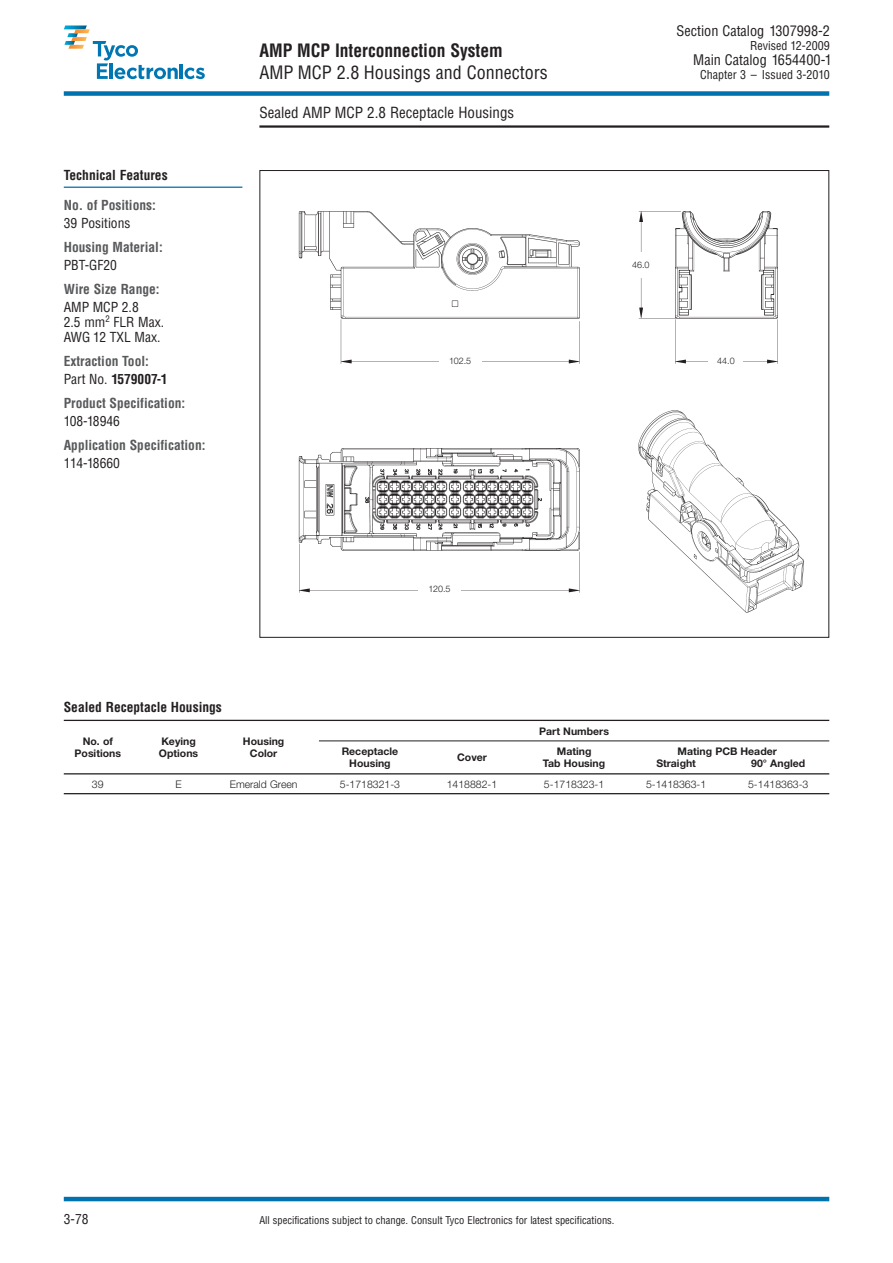
<style>
.page{position:relative;width:893px;height:1263px;background:#fff}
.page>*{position:absolute;margin:0;border:0;box-sizing:border-box;transform-origin:0 0}
.t1{font:condensed 18px "Helvetica";color:#231f20}
.t2{font:700 condensed 18px "Helvetica";color:#231f20}
.t3{font:condensed 15px "Helvetica";color:#231f20}
.t4{font:condensed 14.25px "Helvetica";color:#231f20}
.t5{font:700 condensed 13.5px/18px "Helvetica";color:#58595b}
.t6{font:condensed 13.5px/15px "Helvetica";color:#231f20}
.t7{font:700 condensed 13.5px "Helvetica";color:#231f20}
.t8{font:condensed 12px "Helvetica";color:#231f20}
.t9{font:700 10.5px/12px "Helvetica Neue";color:#231f20;text-align:center}
.t10{font:condensed 10.5px "Helvetica";color:#231f20}
.t11{font:300 10.5px "Helvetica Neue";color:#231f20}
.t12{font:300 9px "Helvetica Neue";color:#231f20}
.s1{font-weight:400;color:#231f20}
.s2{color:#231f20}
.s3{color:#fff}
</style>
<div class="page">
<hr style="left:259px;top:125px;width:570px;height:3px;background:#231f20">
<div style="left:64px;top:91px;width:765px;height:5px;background:#0072ae"></div>
<svg style="left:64px;top:26px;width:141px;height:53px"></svg>
<hr style="left:64px;top:1197px;width:765px;height:4px;background:#0072ae">
<hr style="left:64px;top:187px;width:178px;height:1px;background:#0072ae">
<img style="left:298px;top:211px;width:480px;height:382px">
<div style="left:628px;top:252px;width:26px;height:25px;background:#fff"></div>
<div style="left:439px;top:352px;width:42px;height:17px;background:#fff"></div>
<div style="left:418px;top:581px;width:43px;height:17px;background:#fff"></div>
<div style="left:709px;top:352px;width:34px;height:17px;background:#fff"></div>
<hr style="left:64px;top:793px;width:765px;height:1px;background:#231f20">
<hr style="left:319px;top:740px;width:510px;height:1px;background:#231f20">
<hr style="left:64px;top:720px;width:765px;height:1px;background:#231f20">
<hr style="left:64px;top:773px;width:765px;height:1px;background:#231f20">
<div style="left:595px;top:395px;width:226px;height:234px;background:#fff"></div>
<img style="left:638px;top:410px;width:166px;height:203px">
<p class="t7" style="left:64px;top:170px;width:105px">Technical Features</p>
<p class="t5" style="left:64px;top:197px;width:94px">No. of Positions:</p>
<p class="t6" style="left:64px;top:217px;width:68px">39 Positions</p>
<p class="t5" style="left:64px;top:239px;width:100px">Housing Material:</p>
<p class="t6" style="left:64px;top:258px;width:55px">PBT-GF20</p>
<p class="t5" style="left:64px;top:281px;width:97px">Wire Size Range:</p>
<p class="t6" style="left:64px;top:300px;width:102px">AMP MCP 2.8<br>2.5 mm<sup>2</sup> FLR Max.<br>AWG 12 TXL Max.</p>
<p class="t5" style="left:64px;top:353px;width:105px">Extraction Tool:<br><span class="s1">Part No.</span> <span class="s2">1579007-1</span></p>
<p class="t5" style="left:64px;top:395px;width:123px">Product Specification:</p>
<p class="t6" style="left:64px;top:415px;width:58px">108-18946</p>
<p class="t5" style="left:64px;top:437px;width:143px">Application Specification:</p>
<p class="t6" style="left:64px;top:456px;width:58px">114-18660</p>
<h1 class="t2" style="left:259px;top:43px;width:245px">AMP MCP Interconnection System</h1>
<h1 class="t1" style="left:259px;top:65px;width:290px">AMP MCP 2.8 Housings and Connectors</h1>
<p class="t3" style="left:259px;top:106px;width:256px">Sealed AMP MCP 2.8 Receptacle Housings</p>
<p class="t12" style="left:449px;top:358px;width:24px">102.5</p>
<p class="t12" style="left:429px;top:586px;width:24px">120.5</p>
<p class="t4" style="left:676px;top:26px;width:157px">Section Catalog 1307998-2<span class="s3">.</span></p>
<p class="t8" style="left:750px;top:41px;width:83px">Revised 12-2009<span class="s3">.</span></p>
<p class="t4" style="left:693px;top:55px;width:140px">Main Catalog 1654400-1</p>
<p class="t8" style="left:700px;top:70px;width:133px">Chapter 3 – Issued 3-2010<span class="s3">.</span></p>
<p class="t12" style="left:632px;top:261px;width:19px">46.0</p>
<p class="t12" style="left:717px;top:358px;width:19px">44.0</p>
<p class="t7" style="left:64px;top:702px;width:160px">Sealed Receptacle Housings</p>
<p class="t9" style="left:75px;top:736px;width:48px">No. of<br>Positions</p>
<p class="t9" style="left:159px;top:736px;width:41px;text-align:left">Keying<br>Options</p>
<p class="t9" style="left:243px;top:736px;width:43px">Housing<br>Color</p>
<p class="t11" style="left:92px;top:780px;width:13px">39</p>
<p class="t11" style="left:175px;top:780px;width:8px">E</p>
<p class="t11" style="left:230px;top:780px;width:69px">Emerald Green</p>
<p class="t11" style="left:340px;top:780px;width:62px">5-1718321-3</p>
<p class="t11" style="left:447px;top:780px;width:52px">1418882-1</p>
<p class="t11" style="left:544px;top:780px;width:62px">5-1718323-1</p>
<p class="t11" style="left:646px;top:780px;width:62px">5-1418363-1</p>
<p class="t11" style="left:748px;top:780px;width:62px">5-1418363-3</p>
<p class="t9" style="left:539px;top:726px;width:71px">Part Numbers</p>
<p class="t9" style="left:557px;top:746px;width:36px">Mating</p>
<p class="t9" style="left:677px;top:746px;width:101px">Mating PCB Header</p>
<p class="t9" style="left:342px;top:746px;width:58px">Receptacle</p>
<p class="t9" style="left:457px;top:752px;width:31px">Cover</p>
<p class="t9" style="left:349px;top:758px;width:43px">Housing</p>
<p class="t9" style="left:543px;top:758px;width:64px">Tab Housing</p>
<p class="t9" style="left:656px;top:758px;width:41px">Straight</p>
<p class="t9" style="left:751px;top:758px;width:56px">90° Angled</p>
<p class="t6" style="left:64px;top:1213px;width:26px">3-78</p>
<p class="t10" style="left:259px;top:1216px;width:357px">All specifications subject to change. Consult Tyco Electronics for latest specifications.</p>
</div>
